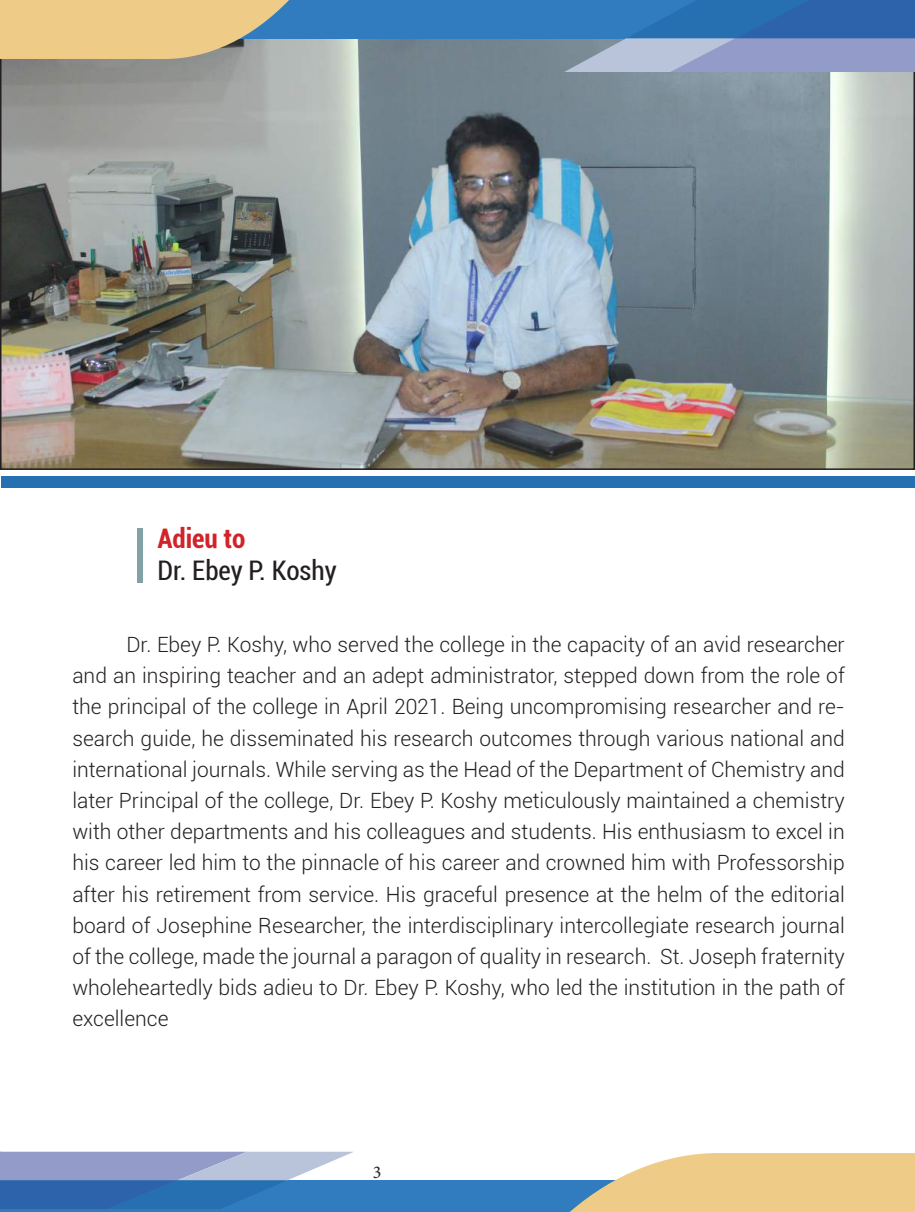
<style>
.page{position:relative;width:915px;height:1212px;background:#fff}
.page>*{position:absolute;margin:0;border:0;box-sizing:border-box;transform-origin:0 0}
.t1{font:condensed 27px "Roboto";color:#231f20}
.t2{font:700 condensed 27px "Roboto";color:#d1232a}
.t3{font:300 21px/31.2px "Roboto";color:#231f20;text-align:justify}
.t4{font:18px "Minion Pro";color:#231f20}
</style>
<div class="page">
<img style="left:3px;top:38px;width:908px;height:429px">
<div style="left:0;top:1180px;width:914px;height:32px;background:#307cbe"></div>
<svg style="left:0;top:1152px;width:353px;height:57px"></svg>
<div style="left:0;top:0;width:914px;height:38px;background:#307cbe"></div>
<svg style="left:564px;top:0;width:350px;height:72px"></svg>
<svg style="left:570px;top:1153px;width:344px;height:59px;background:#e9ce95"></svg>
<svg style="left:0;top:0;width:289px;height:59px;background:#dcc38b"></svg>
<div style="left:137px;top:528px;width:6px;height:55px;background:#81a1a6"></div>
<div style="left:1px;top:477px;width:912px;height:11px;background:#266fb0"></div>
<p class="t2" style="left:157px;top:519px;width:90px">Adieu to</p>
<p class="t1" style="left:157px;top:552px;width:181px">Dr. Ebey P. Koshy</p>
<p class="t3" style="left:72px;top:628px;width:773px;text-indent:54px">Dr. Ebey P. Koshy, who served the college in the capacity of an avid researcher and an inspiring teacher and an adept administrator, stepped down from the role of the principal of the college in April 2021. Being uncompromising researcher and re&shy;search guide, he disseminated his research outcomes through various national and international journals. While serving as the Head of the Department of Chemistry and later Principal of the college, Dr. Ebey P. Koshy meticulously maintained a chemistry with other departments and his colleagues and students. His enthusiasm to excel in his career led him to the pinnacle of his career and crowned him with Professorship after his retirement from service. His graceful presence at the helm of the editorial board of Josephine Researcher, the interdisciplinary intercollegiate research journal of the college, made the journal a paragon of quality in research. St. Joseph fraternity wholeheartedly bids adieu to Dr. Ebey P. Koshy, who led the institution in the path of excellence</p>
<p class="t4" style="left:373px;top:1160px;width:10px">3</p>
</div>
